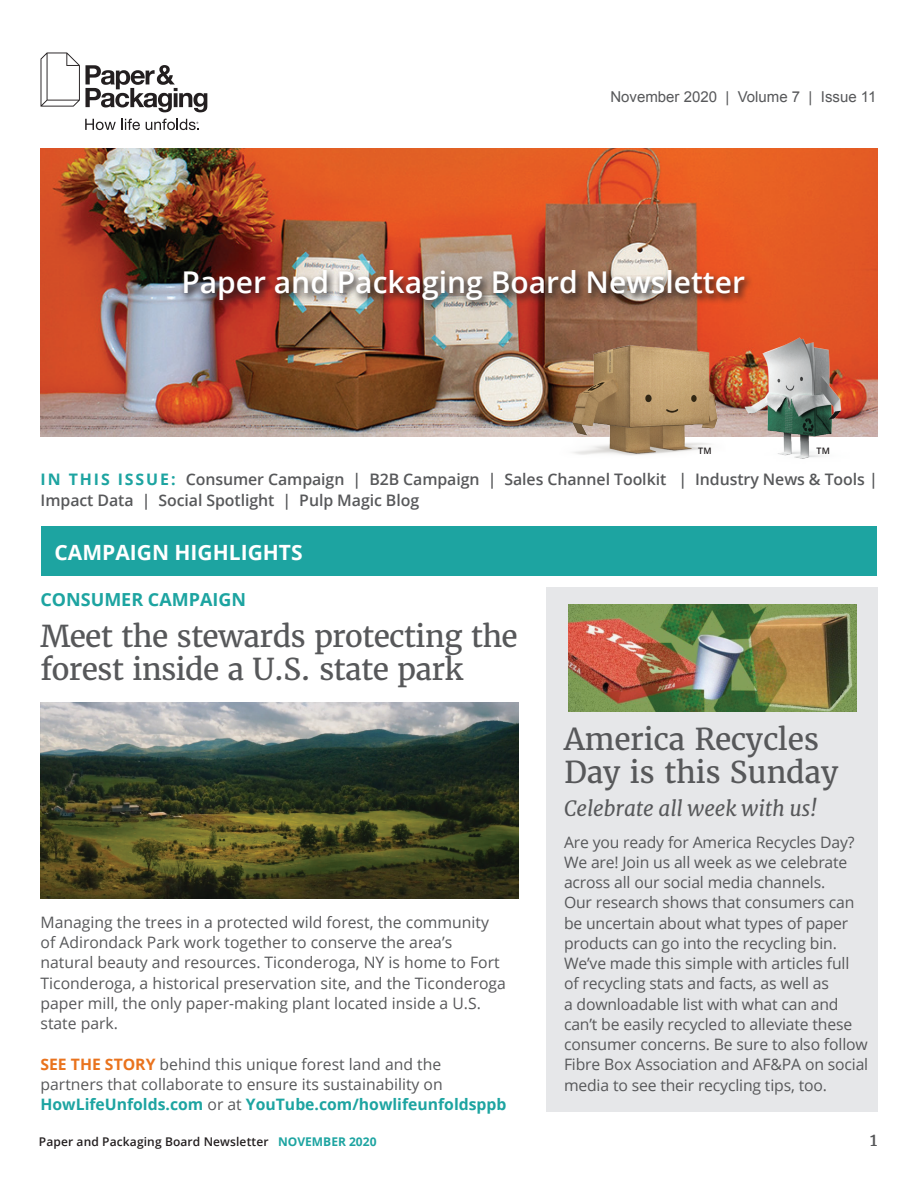
<style>
.page{position:relative;width:918px;height:1188px;background:#fff}
.page>*{position:absolute;margin:0;border:0;box-sizing:border-box;transform-origin:0 0}
.t1{font:30px/33px "Merriweather";letter-spacing:-.025em;color:#57585a}
.t2{font:600 30px "Open Sans";color:#fff}
.t3{font:italic 21px "Merriweather";letter-spacing:-.01em;color:#57585a}
.t4{font:700 21px "Open Sans";color:#fff}
.t5{font:700 18px "Open Sans";color:#1da4a1}
.t6{font:18px "Merriweather";color:#57585a}
.t7{font:600 15.9px/21px "Open Sans";letter-spacing:-.005em;color:#57585a}
.t8{font:15.75px/20.2px "Open Sans";letter-spacing:-.01em;color:#57585a}
.t9{font:15px "Arial";color:#57585a}
.t10{font:600 12px "Open Sans";letter-spacing:.01em;color:#231f20}
.t11{font:600 8.85px "Open Sans";color:#231f20}
.s1{font-weight:700;color:#1da4a1}
.s2{font-weight:700;color:#e9731e}
</style>
<div class="page">
<img style="left:40px;top:149px;width:837px;height:287px">
<svg style="left:41px;top:52px;width:166px;height:60px"></svg>
<svg style="left:85px;top:119px;width:55px;height:11px"></svg>
<svg style="left:146px;top:119px;width:53px;height:11px"></svg>
<img style="left:735px;top:314px;width:143px;height:145px">
<img style="left:536px;top:327px;width:193px;height:129px">
<img style="left:179px;top:267px;width:575px;height:44px">
<div style="left:41px;top:526px;width:836px;height:49px;background:#1da4a1"></div>
<img style="left:40px;top:702px;width:478px;height:197px">
<div style="left:546px;top:588px;width:332px;height:524px;background:#e6e7e9"></div>
<img style="left:568px;top:605px;width:288px;height:106px">
<p class="t9" style="left:610px;top:87px;width:267px">November 2020 | Volume 7 | Issue 11</p>
<h1 class="t2" style="left:181px;top:262px;width:565px">Paper and Packaging Board Newsletter</h1>
<p class="t11" style="left:698px;top:445px;width:15px">TM</p>
<p class="t11" style="left:817px;top:445px;width:15px">TM</p>
<p class="t7" style="left:41px;top:469px;width:839px"><span class="s1">IN THIS ISSUE:</span> Consumer Campaign | B2B Campaign | Sales Channel Toolkit | Industry News &amp; Tools |<br>Impact Data | Social Spotlight | Pulp Magic Blog</p>
<h2 class="t4" style="left:55px;top:538px;width:250px">CAMPAIGN HIGHLIGHTS</h2>
<p class="t5" style="left:40px;top:587px;width:207px">CONSUMER CAMPAIGN</p>
<h1 class="t1" style="left:40px;top:620px;width:479px">Meet the stewards protecting the forest inside a U.S. state park</h1>
<p class="t8" style="left:40px;top:912px;width:467px">Managing the trees in a protected wild forest, the community of Adirondack Park work together to conserve the area’s natural beauty and resources. Ticonderoga, NY is home to Fort Ticonderoga, a historical preservation site, and the Ticonderoga paper mill, the only paper-making plant located inside a U.S. state park.</p>
<p class="t8" style="left:40px;top:1053px;width:468px"><span class="s2">SEE THE STORY</span> behind this unique forest land and the partners that collaborate to ensure its sustainability on<br><span class="s1">HowLifeUnfolds.com</span> or at <span class="s1">YouTube.com/howlifeunfoldsppb</span></p>
<h1 class="t1" style="left:564px;top:723px;width:276px">America Recycles<br>Day is this Sunday</h1>
<h2 class="t3" style="left:564px;top:795px;width:255px">Celebrate all week with us!</h2>
<p class="t8" style="left:564px;top:831px;width:306px">Are you ready for America Recycles Day?<br>We are! Join us all week as we celebrate across all our social media channels.<br>Our research shows that consumers can be uncertain about what types of paper products can go into the recycling bin.<br>We’ve made this simple with articles full<br>of recycling stats and facts, as well as<br>a downloadable list with what can and can’t be easily recycled to alleviate these consumer concerns. Be sure to also follow Fibre Box Association and AF&amp;PA on social media to see their recycling tips, too.</p>
<p class="t10" style="left:39px;top:1133px;width:339px">Paper and Packaging Board Newsletter <span class="s1">NOVEMBER 2020</span></p>
<p class="t6" style="left:870px;top:1128px;width:9px">1</p>
</div>
